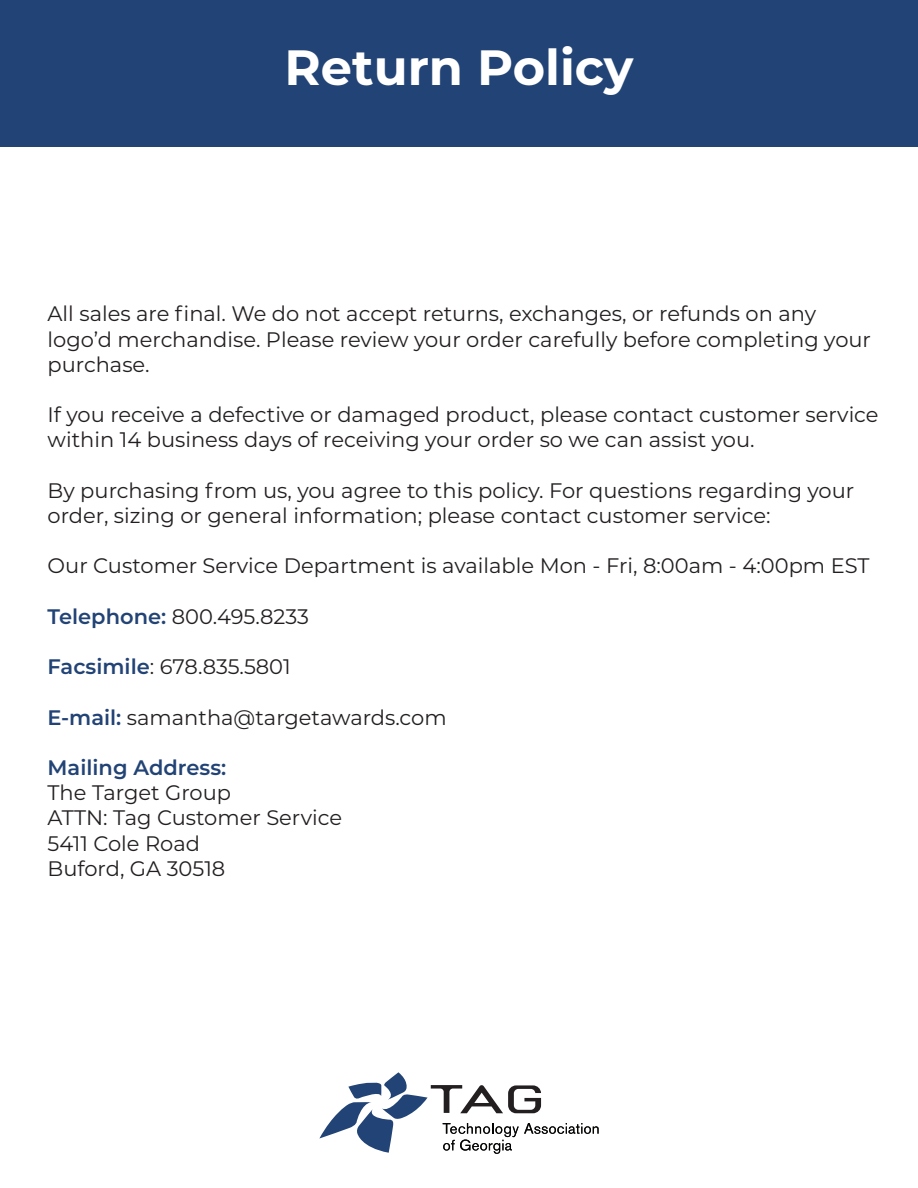
<style>
.page{position:relative;width:918px;height:1188px;background:#fff}
.page>*{position:absolute;margin:0;border:0;box-sizing:border-box;transform-origin:0 0}
.t1{font:700 49.5px "Montserrat";color:#fff}
.t2{font:21px/25.2px "Montserrat";color:#231f20}
.t3{font:600 21px "Montserrat";color:#224375}
.s1{font-weight:600;color:#224375}
</style>
<div class="page">
<div style="left:0;top:0;width:918px;height:147px;background:#224375"></div>
<svg style="left:319px;top:1072px;width:280px;height:82px"></svg>
<h1 class="t1" style="left:285px;top:32px;width:350px">Return Policy</h1>
<p class="t2" style="left:48px;top:301px;width:825px">All sales are final. We do not accept returns, exchanges, or refunds on any logo’d merchandise. Please review your order carefully before completing your purchase.</p>
<p class="t2" style="left:48px;top:401px;width:833px">If you receive a defective or damaged product, please contact customer service within 14 business days of receiving your order so we can assist you.</p>
<p class="t2" style="left:48px;top:477px;width:808px">By purchasing from us, you agree to this policy. For questions regarding your order, sizing or general information; please contact customer service:</p>
<p class="t2" style="left:48px;top:553px;width:823px">Our Customer Service Department is available Mon - Fri, 8:00am - 4:00pm EST</p>
<p class="t2" style="left:48px;top:603px;width:263px"><span class="s1">Telephone:</span> 800.495.8233</p>
<p class="t2" style="left:48px;top:653px;width:245px"><span class="s1">Facsimile</span>: 678.835.5801</p>
<p class="t2" style="left:48px;top:704px;width:401px"><span class="s1">E-mail:</span> samantha@targetawards.com</p>
<p class="t3" style="left:48px;top:753px;width:180px">Mailing Address:</p>
<p class="t2" style="left:48px;top:779px;width:296px">The Target Group<br>ATTN: Tag Customer Service<br>5411 Cole Road<br>Buford, GA 30518</p>
</div>
